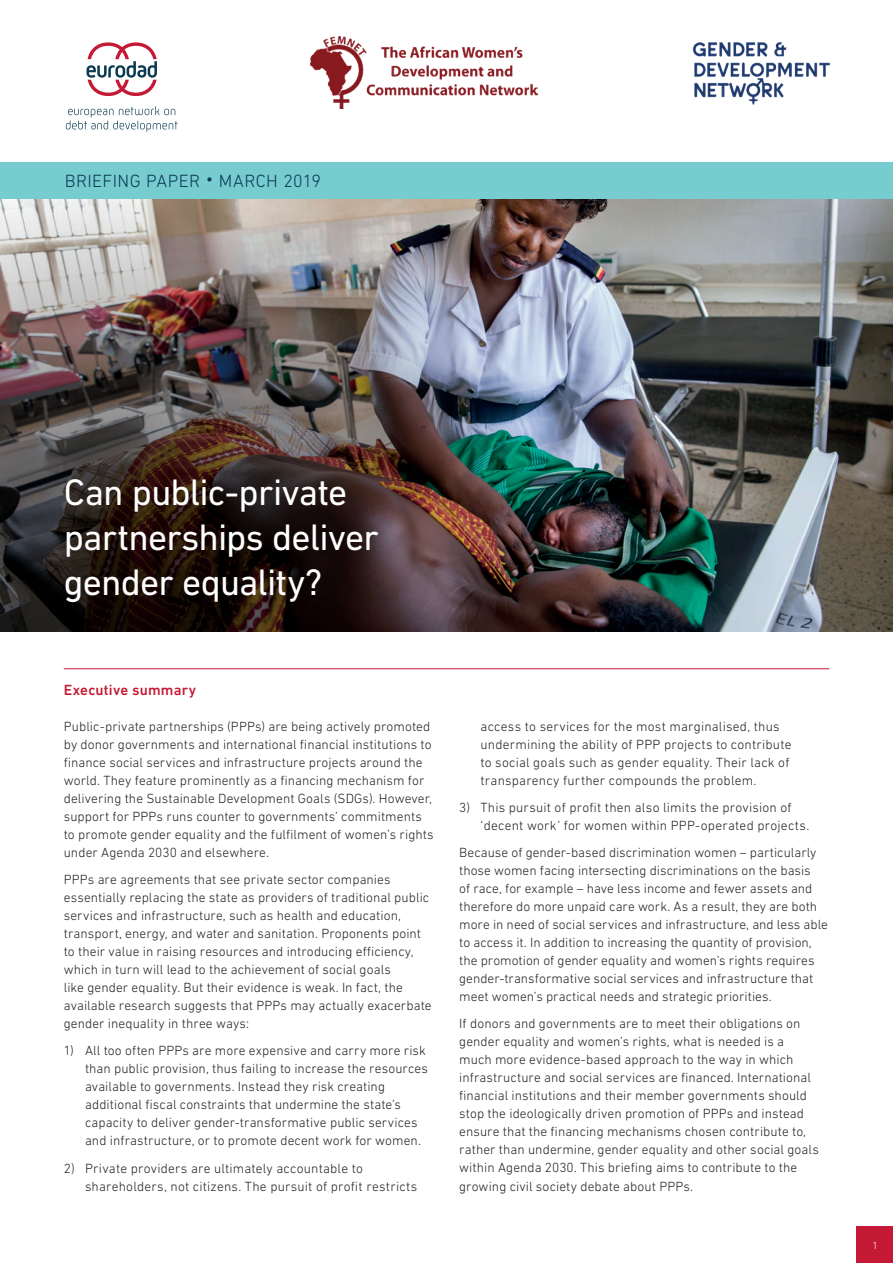
<style>
.page{position:relative;width:893px;height:1263px;background:#fff}
.page>*{position:absolute;margin:0;border:0;box-sizing:border-box;transform-origin:0 0}
.t1{font:37.5px/45px "DIN Next LT Pro";letter-spacing:-.02em;color:#fff}
.t2{font:300 18px "DIN Next LT Pro";letter-spacing:.02em;color:#0b3b51}
.t3{font:500 15px "DIN Next LT Pro";letter-spacing:.01em;color:#c51a35}
.t4{font:300 13.5px/18px "DIN Next LT Pro";letter-spacing:.005em;color:#231f20}
.t5{font:300 10.5px "DIN Next LT Pro";color:#fff}
</style>
<div class="page">
<div style="left:856px;top:1226px;width:37px;height:37px;background:#c51a35"></div>
<img style="left:570px;top:198px;width:323px;height:433px">
<img style="left:0;top:198px;width:570px;height:433px">
<svg style="left:87px;top:42px;width:70px;height:54px"></svg>
<svg style="left:66px;top:106px;width:112px;height:26px"></svg>
<img style="left:692px;top:42px;width:139px;height:63px">
<img style="left:310px;top:36px;width:227px;height:72px">
<div style="left:0;top:162px;width:893px;height:36px;background:#77ccd0"></div>
<hr style="left:64px;top:668px;width:765px;height:1px;background:#c51a35">
<h2 class="t2" style="left:65px;top:170px;width:258px">BRIEFING PAPER • MARCH 2019</h2>
<h1 class="t1" style="left:64px;top:470px;width:317px">Can public-private partnerships deliver gender equality?</h1>
<p class="t3" style="left:64px;top:681px;width:134px">Executive summary</p>
<p class="t4" style="left:64px;top:717px;width:371px">Public-private partnerships (PPPs) are being actively promoted by donor governments and international financial institutions to finance social services and infrastructure projects around the world. They feature prominently as a financing mechanism for delivering the Sustainable Development Goals (SDGs). However, support for PPPs runs counter to governments’ commitments to promote gender equality and the fulfilment of women’s rights under Agenda 2030 and elsewhere.</p>
<p class="t4" style="left:64px;top:870px;width:369px">PPPs are agreements that see private sector companies essentially replacing the state as providers of traditional public services and infrastructure, such as health and education, transport, energy, and water and sanitation. Proponents point to their value in raising resources and introducing efficiency, which in turn will lead to the achievement of social goals<br>like gender equality. But their evidence is weak. In fact, the available research suggests that PPPs may actually exacerbate gender inequality in three ways:</p>
<p class="t4" style="left:85px;top:1041px;width:344px;text-indent:-21px">1) All too often PPPs are more expensive and carry more risk than public provision, thus failing to increase the resources available to governments. Instead they risk creating additional fiscal constraints that undermine the state’s capacity to deliver gender-transformative public services and infrastructure, or to promote decent work for women.</p>
<p class="t4" style="left:85px;top:1159px;width:334px;text-indent:-21px">2) Private providers are ultimately accountable to shareholders, not citizens. The pursuit of profit restricts</p>
<p class="t4" style="left:480px;top:717px;width:313px">access to services for the most marginalised, thus undermining the ability of PPP projects to contribute to social goals such as gender equality. Their lack of transparency further compounds the problem.</p>
<p class="t4" style="left:480px;top:798px;width:330px;text-indent:-21px">3) This pursuit of profit then also limits the provision of ‘decent work’ for women within PPP-operated projects.</p>
<p class="t4" style="left:459px;top:843px;width:370px">Because of gender-based discrimination women – particularly those women facing intersecting discriminations on the basis<br>of race, for example – have less income and fewer assets and therefore do more unpaid care work. As a result, they are both more in need of social services and infrastructure, and less able to access it. In addition to increasing the quantity of provision, the promotion of gender equality and women’s rights requires gender-transformative social services and infrastructure that meet women’s practical needs and strategic priorities.</p>
<p class="t4" style="left:459px;top:1014px;width:361px">If donors and governments are to meet their obligations on gender equality and women’s rights, what is needed is a much more evidence-based approach to the way in which infrastructure and social services are financed. International financial institutions and their member governments should stop the ideologically driven promotion of PPPs and instead ensure that the financing mechanisms chosen contribute to, rather than undermine, gender equality and other social goals within Agenda 2030. This briefing aims to contribute to the growing civil society debate about PPPs.</p>
<p class="t5" style="left:872px;top:1239px;width:7px">1</p>
</div>
